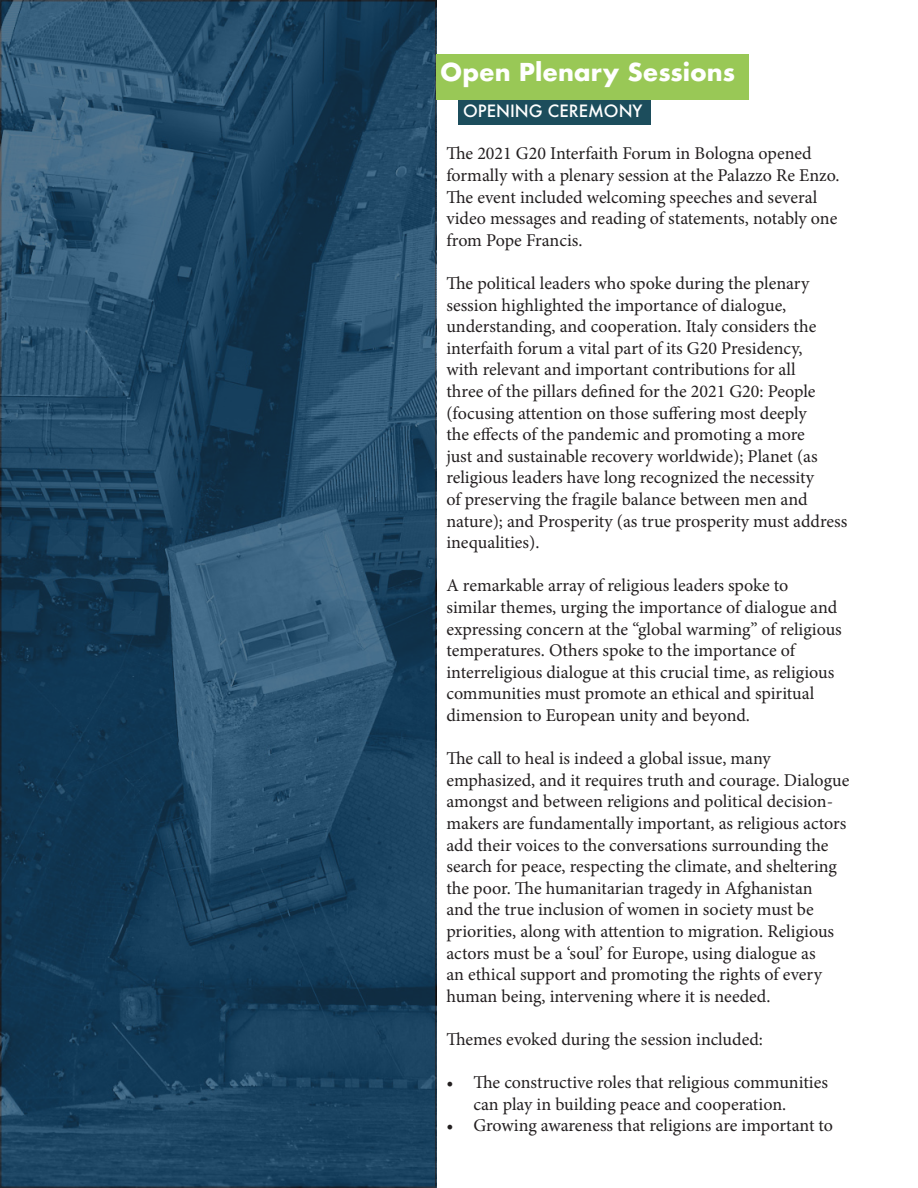
<style>
.page{position:relative;width:918px;height:1188px;background:#fff}
.page>*{position:absolute;margin:0;border:0;box-sizing:border-box;transform-origin:0 0}
.t1{font:700 24px "Futura";color:#fff}
.t2{font:18px/21.6px "Minion Pro";color:#231f20}
.t3{font:500 16.5px "Futura";color:#fff}
</style>
<div class="page">
<svg style="left:3px;top:3px;width:430px;height:1182px;background:#1f4764"></svg>
<div style="left:436px;top:54px;width:313px;height:46px;background:#99c856"></div>
<div style="left:458px;top:100px;width:192px;height:24px;background:#1c4d5c"></div>
<p class="t1" style="left:440px;top:55px;width:296px">Open Plenary Sessions</p>
<p class="t3" style="left:463px;top:99px;width:181px">OPENING CEREMONY</p>
<p class="t2" style="left:446px;top:143px;width:395px">The 2021 G20 Interfaith Forum in Bologna opened formally with a plenary session at the Palazzo Re Enzo.<br>The event included welcoming speeches and several video messages and reading of statements, notably one from Pope Francis.</p>
<p class="t2" style="left:446px;top:273px;width:402px">The political leaders who spoke during the plenary session highlighted the importance of dialogue, understanding, and cooperation. Italy considers the interfaith forum a vital part of its G20 Presidency,<br>with relevant and important contributions for all<br>three of the pillars defined for the 2021 G20: People (focusing attention on those suffering most deeply<br>the effects of the pandemic and promoting a more<br>just and sustainable recovery worldwide); Planet (as religious leaders have long recognized the necessity<br>of preserving the fragile balance between men and nature); and Prosperity (as true prosperity must address inequalities).</p>
<p class="t2" style="left:446px;top:575px;width:397px">A remarkable array of religious leaders spoke to similar themes, urging the importance of dialogue and expressing concern at the “global warming” of religious temperatures. Others spoke to the importance of interreligious dialogue at this crucial time, as religious communities must promote an ethical and spiritual dimension to European unity and beyond.</p>
<p class="t2" style="left:446px;top:748px;width:405px">The call to heal is indeed a global issue, many emphasized, and it requires truth and courage. Dialogue amongst and between religions and political decision&shy;makers are fundamentally important, as religious actors add their voices to the conversations surrounding the search for peace, respecting the climate, and sheltering the poor. The humanitarian tragedy in Afghanistan<br>and the true inclusion of women in society must be priorities, along with attention to migration. Religious actors must be a ‘soul’ for Europe, using dialogue as<br>an ethical support and promoting the rights of every human being, intervening where it is needed.</p>
<p class="t2" style="left:446px;top:1029px;width:318px">Themes evoked during the session included:</p>
<p class="t2" style="left:473px;top:1072px;width:356px;text-indent:-27px">• The constructive roles that religious communities can play in building peace and cooperation.</p>
<p class="t2" style="left:446px;top:1115px;width:388px">• Growing awareness that religions are important to</p>
</div>
